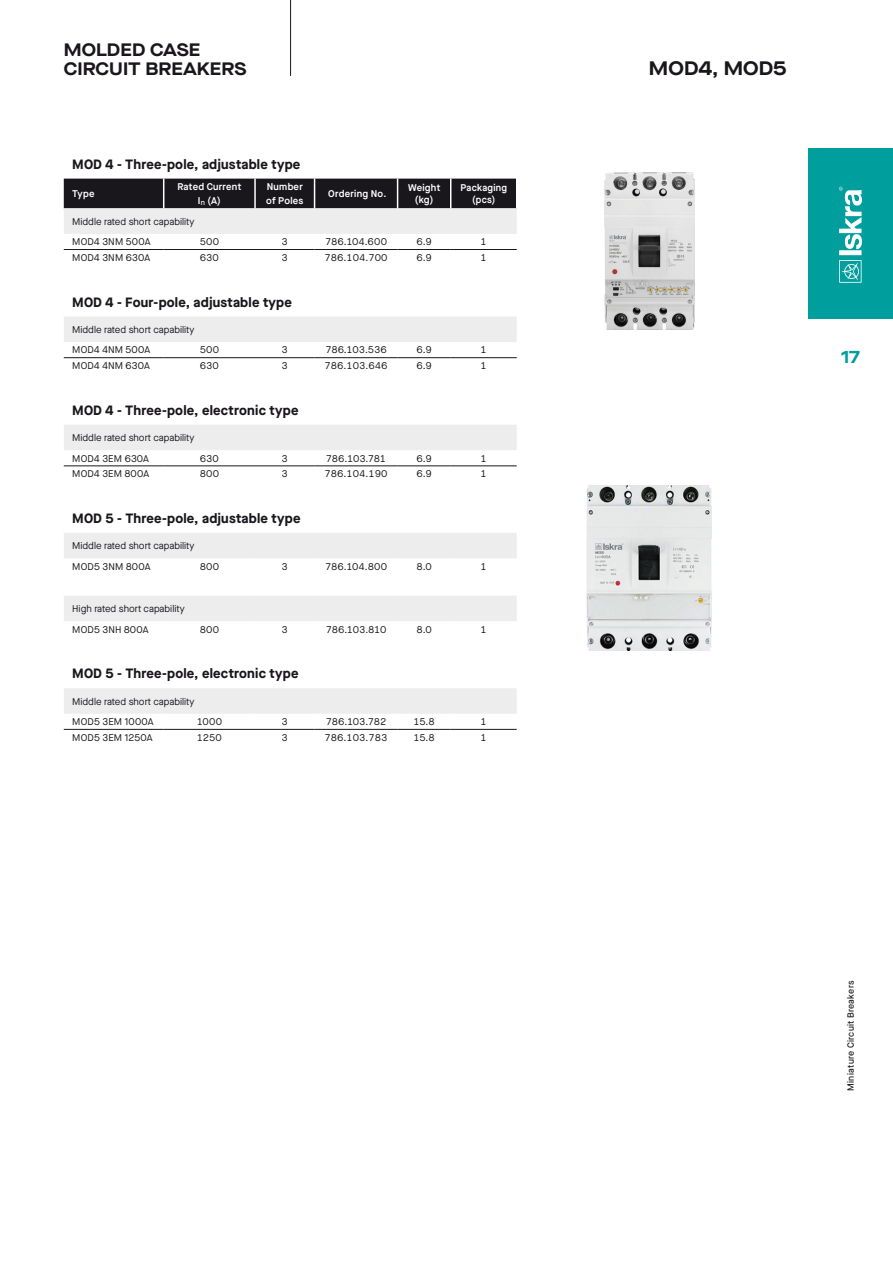
<style>
.page{position:relative;width:893px;height:1263px;background:#fff}
.page>*{position:absolute;margin:0;border:0;box-sizing:border-box;transform-origin:0 0}
.t1{font:700 expanded 19.5px "Maison Neue";letter-spacing:.005em;color:#1a171c}
.t2{font:700 expanded 18px/19.5px "Maison Neue";letter-spacing:.005em;color:#1a171c}
.t3{font:700 expanded 18px "Maison Neue";color:#009e9d}
.t4{font:700 13.5px "Maison Neue";letter-spacing:.015em;color:#1a171c}
.t5{font:9.75px "Maison Neue";color:#1a171c}
.t6{font:600 9.75px/13.5px "Maison Neue";letter-spacing:.025em;color:#fff;text-align:center}
.t7{font:9.75px "Maison Neue";letter-spacing:.02em;color:#1a171c}
.t8{font:500 9px "Maison Neue";letter-spacing:.035em;color:#1a171c}
</style>
<div class="page">
<div style="left:808px;top:149px;width:85px;height:170px;background:#009e9d"></div>
<svg style="left:839px;top:187px;width:23px;height:96px"></svg>
<hr style="left:290px;top:0;width:1px;height:76px;background:#1a171c">
<svg style="left:64px;top:208px;width:453px;height:506px"></svg>
<svg style="left:163px;top:234px;width:1px;height:15px"></svg>
<svg style="left:254px;top:234px;width:2px;height:15px"></svg>
<svg style="left:314px;top:234px;width:1px;height:15px"></svg>
<svg style="left:397px;top:234px;width:1px;height:15px"></svg>
<svg style="left:450px;top:234px;width:1px;height:15px"></svg>
<svg style="left:163px;top:265px;width:1px;height:22px"></svg>
<hr style="left:254px;top:265px;width:2px;height:22px;background:#fff">
<svg style="left:314px;top:265px;width:1px;height:22px"></svg>
<svg style="left:397px;top:265px;width:1px;height:22px"></svg>
<svg style="left:163px;top:342px;width:1px;height:15px"></svg>
<svg style="left:254px;top:342px;width:2px;height:15px"></svg>
<svg style="left:314px;top:342px;width:1px;height:15px"></svg>
<svg style="left:397px;top:342px;width:1px;height:15px"></svg>
<svg style="left:450px;top:342px;width:1px;height:15px"></svg>
<svg style="left:163px;top:373px;width:1px;height:22px"></svg>
<hr style="left:254px;top:373px;width:2px;height:22px;background:#fff">
<svg style="left:314px;top:373px;width:1px;height:22px"></svg>
<svg style="left:397px;top:373px;width:1px;height:22px"></svg>
<svg style="left:163px;top:450px;width:1px;height:16px"></svg>
<svg style="left:254px;top:450px;width:2px;height:16px"></svg>
<svg style="left:314px;top:450px;width:1px;height:16px"></svg>
<svg style="left:397px;top:450px;width:1px;height:16px"></svg>
<svg style="left:450px;top:450px;width:1px;height:16px"></svg>
<svg style="left:163px;top:481px;width:1px;height:22px"></svg>
<hr style="left:254px;top:481px;width:2px;height:22px;background:#fff">
<svg style="left:314px;top:481px;width:1px;height:22px"></svg>
<svg style="left:397px;top:481px;width:1px;height:22px"></svg>
<svg style="left:254px;top:558px;width:2px;height:16px"></svg>
<svg style="left:450px;top:558px;width:1px;height:16px"></svg>
<svg style="left:163px;top:558px;width:1px;height:38px"></svg>
<hr style="left:254px;top:574px;width:2px;height:22px;background:#fff">
<svg style="left:314px;top:558px;width:1px;height:38px"></svg>
<svg style="left:397px;top:558px;width:1px;height:38px"></svg>
<svg style="left:254px;top:621px;width:2px;height:16px"></svg>
<svg style="left:450px;top:621px;width:1px;height:16px"></svg>
<svg style="left:163px;top:621px;width:1px;height:37px"></svg>
<hr style="left:254px;top:637px;width:2px;height:21px;background:#fff">
<svg style="left:314px;top:621px;width:1px;height:37px"></svg>
<svg style="left:397px;top:621px;width:1px;height:37px"></svg>
<hr style="left:64px;top:466px;width:100px;height:1px;background:#1a171c">
<hr style="left:164px;top:466px;width:91px;height:1px;background:#1a171c">
<hr style="left:255px;top:466px;width:60px;height:1px;background:#1a171c">
<hr style="left:315px;top:466px;width:83px;height:1px;background:#1a171c">
<hr style="left:64px;top:729px;width:100px;height:1px;background:#1a171c">
<hr style="left:164px;top:729px;width:91px;height:1px;background:#1a171c">
<hr style="left:255px;top:729px;width:60px;height:1px;background:#1a171c">
<hr style="left:315px;top:729px;width:83px;height:1px;background:#1a171c">
<hr style="left:451px;top:466px;width:66px;height:1px;background:#1a171c">
<hr style="left:451px;top:729px;width:66px;height:1px;background:#1a171c">
<hr style="left:398px;top:466px;width:53px;height:1px;background:#1a171c">
<hr style="left:398px;top:729px;width:53px;height:1px;background:#1a171c">
<div style="left:64px;top:179px;width:452px;height:29px;background:#1a171c"></div>
<hr style="left:516px;top:287px;width:1px;height:30px;background:#fff">
<hr style="left:516px;top:395px;width:1px;height:30px;background:#fff">
<hr style="left:516px;top:503px;width:1px;height:30px;background:#fff">
<hr style="left:516px;top:658px;width:1px;height:30px;background:#fff">
<hr style="left:64px;top:249px;width:100px;height:1px;background:#1a171c">
<hr style="left:164px;top:249px;width:91px;height:1px;background:#1a171c">
<hr style="left:255px;top:249px;width:60px;height:1px;background:#1a171c">
<hr style="left:315px;top:249px;width:83px;height:1px;background:#1a171c">
<hr style="left:398px;top:249px;width:53px;height:1px;background:#1a171c">
<hr style="left:451px;top:249px;width:66px;height:1px;background:#1a171c">
<hr style="left:64px;top:357px;width:100px;height:1px;background:#1a171c">
<hr style="left:164px;top:357px;width:91px;height:1px;background:#1a171c">
<hr style="left:255px;top:357px;width:60px;height:1px;background:#1a171c">
<hr style="left:315px;top:357px;width:83px;height:1px;background:#1a171c">
<hr style="left:398px;top:357px;width:53px;height:1px;background:#1a171c">
<hr style="left:451px;top:357px;width:66px;height:1px;background:#1a171c">
<img style="left:604px;top:173px;width:91px;height:156px">
<img style="left:586px;top:485px;width:126px;height:166px">
<p class="t2" style="left:64px;top:39px;width:184px">MOLDED CASE<br>CIRCUIT BREAKERS</p>
<p class="t4" style="left:72px;top:154px;width:230px">MOD 4 - Three-pole, adjustable type</p>
<p class="t6" style="left:72px;top:187px;width:24px">Type</p>
<p class="t6" style="left:177px;top:180px;width:65px">Rated Current<br>I<sub>n</sub> (A)</p>
<p class="t6" style="left:266px;top:180px;width:39px;text-align:left">Number of Poles</p>
<p class="t6" style="left:328px;top:187px;width:60px">Ordering No.</p>
<p class="t6" style="left:408px;top:182px;width:34px;line-height:11.2px">Weight (kg)</p>
<p class="t6" style="left:460px;top:182px;width:48px;line-height:11.2px">Packaging (pcs)</p>
<p class="t5" style="left:72px;top:215px;width:124px">Middle rated short capability</p>
<p class="t7" style="left:72px;top:235px;width:80px">MOD4 3NM 500A</p>
<p class="t5" style="left:200px;top:235px;width:21px">500</p>
<p class="t5" style="left:282px;top:235px;width:8px">3</p>
<p class="t5" style="left:325px;top:235px;width:63px">786.104.600</p>
<p class="t5" style="left:416px;top:235px;width:17px">6.9</p>
<p class="t5" style="left:481px;top:235px;width:8px">1</p>
<p class="t5" style="left:72px;top:251px;width:79px">MOD4 3NM 630A</p>
<p class="t5" style="left:200px;top:251px;width:21px">630</p>
<p class="t5" style="left:282px;top:251px;width:8px">3</p>
<p class="t5" style="left:325px;top:251px;width:64px">786.104.700</p>
<p class="t5" style="left:416px;top:251px;width:17px">6.9</p>
<p class="t5" style="left:481px;top:251px;width:8px">1</p>
<p class="t4" style="left:72px;top:292px;width:221px">MOD 4 - Four-pole, adjustable type</p>
<p class="t5" style="left:72px;top:323px;width:124px">Middle rated short capability</p>
<p class="t7" style="left:72px;top:344px;width:79px">MOD4 4NM 500A</p>
<p class="t5" style="left:200px;top:344px;width:21px">500</p>
<p class="t5" style="left:282px;top:344px;width:8px">3</p>
<p class="t5" style="left:325px;top:344px;width:63px">786.103.536</p>
<p class="t5" style="left:416px;top:344px;width:17px">6.9</p>
<p class="t5" style="left:481px;top:344px;width:8px">1</p>
<p class="t5" style="left:72px;top:359px;width:79px">MOD4 4NM 630A</p>
<p class="t5" style="left:200px;top:359px;width:21px">630</p>
<p class="t5" style="left:282px;top:359px;width:8px">3</p>
<p class="t5" style="left:325px;top:359px;width:64px">786.103.646</p>
<p class="t5" style="left:416px;top:359px;width:17px">6.9</p>
<p class="t5" style="left:481px;top:359px;width:8px">1</p>
<p class="t4" style="left:72px;top:400px;width:228px">MOD 4 - Three-pole, electronic type</p>
<p class="t5" style="left:72px;top:431px;width:124px">Middle rated short capability</p>
<p class="t5" style="left:72px;top:452px;width:78px">MOD4 3EM 630A</p>
<p class="t5" style="left:200px;top:452px;width:21px">630</p>
<p class="t5" style="left:282px;top:452px;width:8px">3</p>
<p class="t5" style="left:326px;top:452px;width:62px">786.103.781</p>
<p class="t5" style="left:416px;top:452px;width:17px">6.9</p>
<p class="t5" style="left:481px;top:452px;width:8px">1</p>
<p class="t7" style="left:72px;top:467px;width:78px">MOD4 3EM 800A</p>
<p class="t5" style="left:200px;top:467px;width:21px">800</p>
<p class="t5" style="left:282px;top:467px;width:8px">3</p>
<p class="t5" style="left:325px;top:467px;width:64px">786.104.190</p>
<p class="t5" style="left:416px;top:467px;width:17px">6.9</p>
<p class="t5" style="left:481px;top:467px;width:8px">1</p>
<p class="t4" style="left:72px;top:509px;width:230px">MOD 5 - Three-pole, adjustable type</p>
<p class="t5" style="left:72px;top:539px;width:124px">Middle rated short capability</p>
<p class="t7" style="left:72px;top:560px;width:80px">MOD5 3NM 800A</p>
<p class="t5" style="left:200px;top:560px;width:21px">800</p>
<p class="t5" style="left:282px;top:560px;width:8px">3</p>
<p class="t5" style="left:325px;top:560px;width:63px">786.104.800</p>
<p class="t5" style="left:416px;top:560px;width:17px">8.0</p>
<p class="t5" style="left:481px;top:560px;width:8px">1</p>
<p class="t5" style="left:72px;top:602px;width:114px">High rated short capability</p>
<p class="t7" style="left:72px;top:623px;width:78px">MOD5 3NH 800A</p>
<p class="t5" style="left:200px;top:623px;width:21px">800</p>
<p class="t5" style="left:282px;top:623px;width:8px">3</p>
<p class="t5" style="left:326px;top:623px;width:62px">786.103.810</p>
<p class="t5" style="left:416px;top:623px;width:17px">8.0</p>
<p class="t5" style="left:481px;top:623px;width:8px">1</p>
<p class="t4" style="left:72px;top:664px;width:228px">MOD 5 - Three-pole, electronic type</p>
<p class="t5" style="left:72px;top:695px;width:124px">Middle rated short capability</p>
<p class="t7" style="left:72px;top:715px;width:83px">MOD5 3EM 1000A</p>
<p class="t5" style="left:197px;top:715px;width:27px">1000</p>
<p class="t5" style="left:282px;top:715px;width:8px">3</p>
<p class="t5" style="left:326px;top:715px;width:62px">786.103.782</p>
<p class="t5" style="left:413px;top:715px;width:23px">15.8</p>
<p class="t5" style="left:481px;top:715px;width:8px">1</p>
<p class="t5" style="left:72px;top:731px;width:82px">MOD5 3EM 1250A</p>
<p class="t5" style="left:197px;top:731px;width:26px">1250</p>
<p class="t5" style="left:282px;top:731px;width:8px">3</p>
<p class="t5" style="left:325px;top:731px;width:64px">786.103.783</p>
<p class="t5" style="left:413px;top:731px;width:23px">15.8</p>
<p class="t5" style="left:481px;top:731px;width:8px">1</p>
<p class="t1" style="left:649px;top:54px;width:139px">MOD4, MOD5</p>
<h2 class="t3" style="left:841px;top:344px;width:20px">17</h2>
<p class="t8" style="left:844px;top:1091px;width:112px;rotate:-90deg">Miniature Circuit Breakers</p>
</div>
